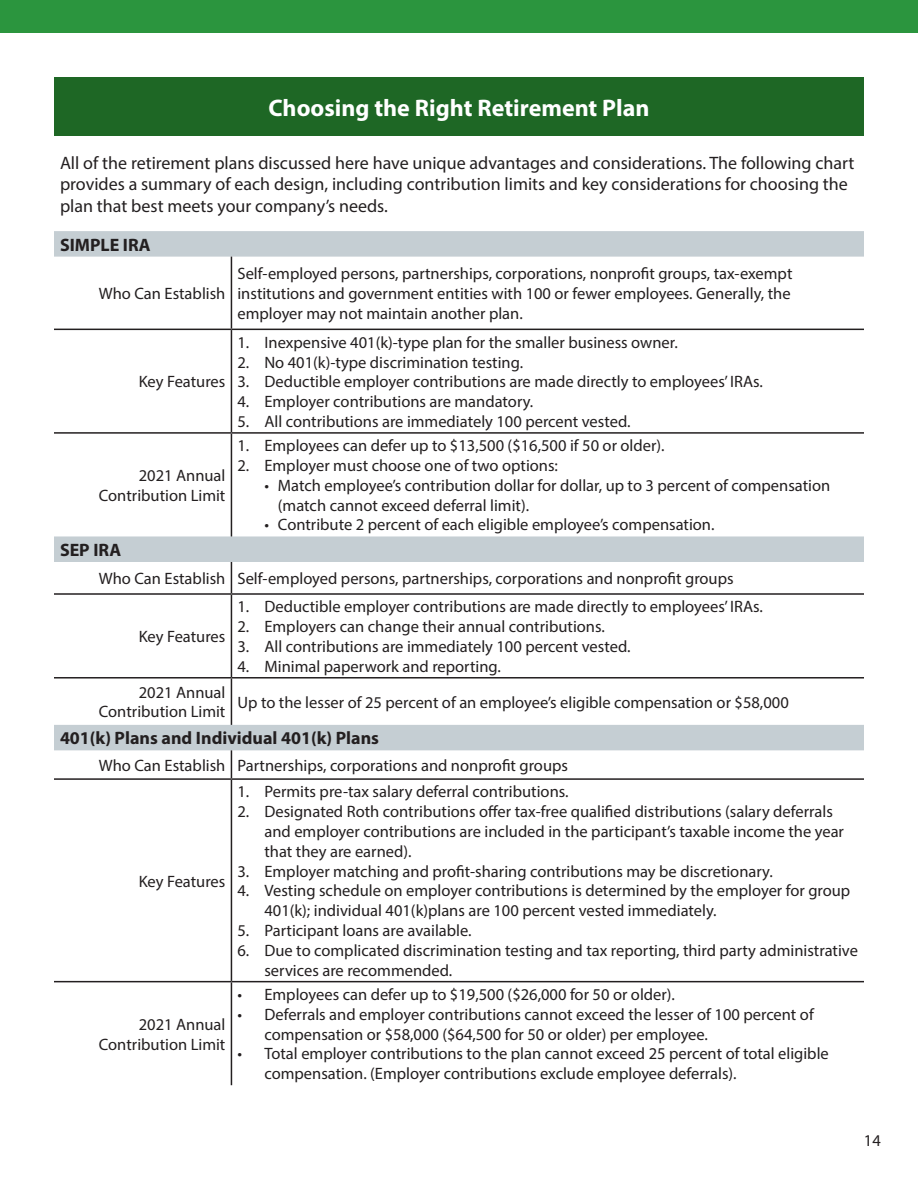
<style>
.page{position:relative;width:918px;height:1188px;background:#fff}
.page>*{position:absolute;margin:0;border:0;box-sizing:border-box;transform-origin:0 0}
.t1{font:700 24px "Myriad Pro";color:#fff}
.t2{font:18px/21.6px "Myriad Pro";color:#231f20}
.t3{font:700 18px "Myriad Pro";color:#231f20}
.t4{font:16.5px/19.8px "Myriad Pro";color:#231f20}
</style>
<div class="page">
<div style="left:0;top:0;width:918px;height:32px;background:#2b953e"></div>
<div style="left:54px;top:78px;width:810px;height:58px;background:#1e6725"></div>
<svg style="left:54px;top:231px;width:810px;height:519px"></svg>
<hr style="left:231px;top:257px;width:1px;height:72px;background:#231f20">
<hr style="left:54px;top:329px;width:177px;height:1px;background:#231f20">
<hr style="left:231px;top:329px;width:633px;height:1px;background:#231f20">
<hr style="left:231px;top:330px;width:1px;height:102px;background:#231f20">
<hr style="left:54px;top:432px;width:177px;height:2px;background:#231f20">
<hr style="left:231px;top:432px;width:633px;height:2px;background:#231f20">
<hr style="left:231px;top:434px;width:1px;height:102px;background:#231f20">
<hr style="left:231px;top:562px;width:1px;height:31px;background:#231f20">
<hr style="left:54px;top:593px;width:177px;height:2px;background:#231f20">
<hr style="left:231px;top:593px;width:633px;height:2px;background:#231f20">
<hr style="left:231px;top:595px;width:1px;height:82px;background:#231f20">
<hr style="left:54px;top:677px;width:177px;height:2px;background:#231f20">
<hr style="left:231px;top:677px;width:633px;height:2px;background:#231f20">
<hr style="left:231px;top:679px;width:1px;height:46px;background:#231f20">
<svg style="left:231px;top:750px;width:1px;height:28px"></svg>
<hr style="left:54px;top:778px;width:177px;height:2px;background:#231f20">
<hr style="left:231px;top:778px;width:633px;height:2px;background:#231f20">
<hr style="left:231px;top:780px;width:1px;height:201px;background:#231f20">
<hr style="left:54px;top:981px;width:177px;height:1px;background:#231f20">
<hr style="left:231px;top:981px;width:633px;height:1px;background:#231f20">
<hr style="left:231px;top:982px;width:1px;height:103px;background:#231f20">
<p class="t1" style="left:268px;top:92px;width:383px">Choosing the Right Retirement Plan</p>
<p class="t2" style="left:60px;top:152px;width:796px">All of the retirement plans discussed here have unique advantages and considerations. The following chart provides a summary of each design, including contribution limits and key considerations for choosing the plan that best meets your company’s needs.</p>
<p class="t3" style="left:60px;top:233px;width:92px">SIMPLE IRA</p>
<p class="t4" style="left:99px;top:283px;width:128px">Who Can Establish</p>
<p class="t4" style="left:237px;top:264px;width:557px;text-align:justify">Self-employed persons, partnerships, corporations, nonprofit groups, tax-exempt institutions and government entities with 100 or fewer employees. Generally, the employer may not maintain another plan.</p>
<p class="t4" style="left:139px;top:372px;width:88px">Key Features</p>
<p class="t4" style="left:99px;top:465px;width:128px;text-align:right">2021 Annual<br>Contribution Limit</p>
<p class="t4" style="left:237px;top:332px;width:442px">1. Inexpensive 401(k)-type plan for the smaller business owner.</p>
<p class="t4" style="left:237px;top:352px;width:287px">2. No 401(k)-type discrimination testing.</p>
<p class="t4" style="left:237px;top:372px;width:527px">3. Deductible employer contributions are made directly to employees’ IRAs.</p>
<p class="t4" style="left:237px;top:391px;width:297px">4. Employer contributions are mandatory.</p>
<p class="t4" style="left:237px;top:411px;width:395px">5. All contributions are immediately 100 percent vested.</p>
<p class="t4" style="left:237px;top:436px;width:429px">1. Employees can defer up to $13,500 ($16,500 if 50 or older).</p>
<p class="t4" style="left:237px;top:455px;width:322px">2. Employer must choose one of two options:</p>
<p class="t4" style="left:278px;top:475px;width:554px;text-indent:-14px">• Match employee’s contribution dollar for dollar, up to 3 percent of compensation (match cannot exceed deferral limit).</p>
<p class="t4" style="left:264px;top:515px;width:452px">• Contribute 2 percent of each eligible employee’s compensation.</p>
<p class="t3" style="left:60px;top:538px;width:63px">SEP IRA</p>
<p class="t4" style="left:99px;top:568px;width:128px">Who Can Establish</p>
<p class="t4" style="left:237px;top:568px;width:498px">Self-employed persons, partnerships, corporations and nonprofit groups</p>
<p class="t4" style="left:139px;top:626px;width:88px">Key Features</p>
<p class="t4" style="left:237px;top:597px;width:527px">1. Deductible employer contributions are made directly to employees’ IRAs.</p>
<p class="t4" style="left:237px;top:616px;width:369px">2. Employers can change their annual contributions.</p>
<p class="t4" style="left:237px;top:636px;width:395px">3. All contributions are immediately 100 percent vested.</p>
<p class="t4" style="left:237px;top:656px;width:265px">4. Minimal paperwork and reporting.</p>
<p class="t4" style="left:99px;top:682px;width:128px;text-align:right">2021 Annual<br>Contribution Limit</p>
<p class="t4" style="left:237px;top:692px;width:553px">Up to the lesser of 25 percent of an employee’s eligible compensation or $58,000</p>
<p class="t3" style="left:60px;top:727px;width:321px">401(k) Plans and Individual 401(k) Plans</p>
<p class="t4" style="left:99px;top:755px;width:128px">Who Can Establish</p>
<p class="t4" style="left:237px;top:755px;width:332px">Partnerships, corporations and nonprofit groups</p>
<p class="t4" style="left:139px;top:871px;width:88px">Key Features</p>
<p class="t4" style="left:99px;top:1014px;width:128px;text-align:right">2021 Annual<br>Contribution Limit</p>
<p class="t4" style="left:237px;top:782px;width:333px">1. Permits pre-tax salary deferral contributions.</p>
<p class="t4" style="left:264px;top:802px;width:581px;text-indent:-27px">2. Designated Roth contributions offer tax-free qualified distributions (salary deferrals and employer contributions are included in the participant’s taxable income the year that they are earned).</p>
<p class="t4" style="left:237px;top:861px;width:537px">3. Employer matching and profit-sharing contributions may be discretionary.</p>
<p class="t4" style="left:264px;top:881px;width:587px;text-indent:-27px">4. Vesting schedule on employer contributions is determined by the employer for group<br>401(k); individual 401(k)plans are 100 percent vested immediately.</p>
<p class="t4" style="left:237px;top:920px;width:236px">5. Participant loans are available.</p>
<p class="t4" style="left:264px;top:940px;width:595px;text-indent:-27px">6. Due to complicated discrimination testing and tax reporting, third party administrative services are recommended.</p>
<p class="t4" style="left:237px;top:984px;width:439px">• Employees can defer up to $19,500 ($26,000 for 50 or older).</p>
<p class="t4" style="left:264px;top:1004px;width:551px;text-indent:-27px">• Deferrals and employer contributions cannot exceed the lesser of 100 percent of compensation or $58,000 ($64,500 for 50 or older) per employee.</p>
<p class="t4" style="left:264px;top:1044px;width:566px;text-indent:-27px">• Total employer contributions to the plan cannot exceed 25 percent of total eligible compensation. (Employer contributions exclude employee deferrals).</p>
<p class="t4" style="left:864px;top:1131px;width:18px">14</p>
</div>
